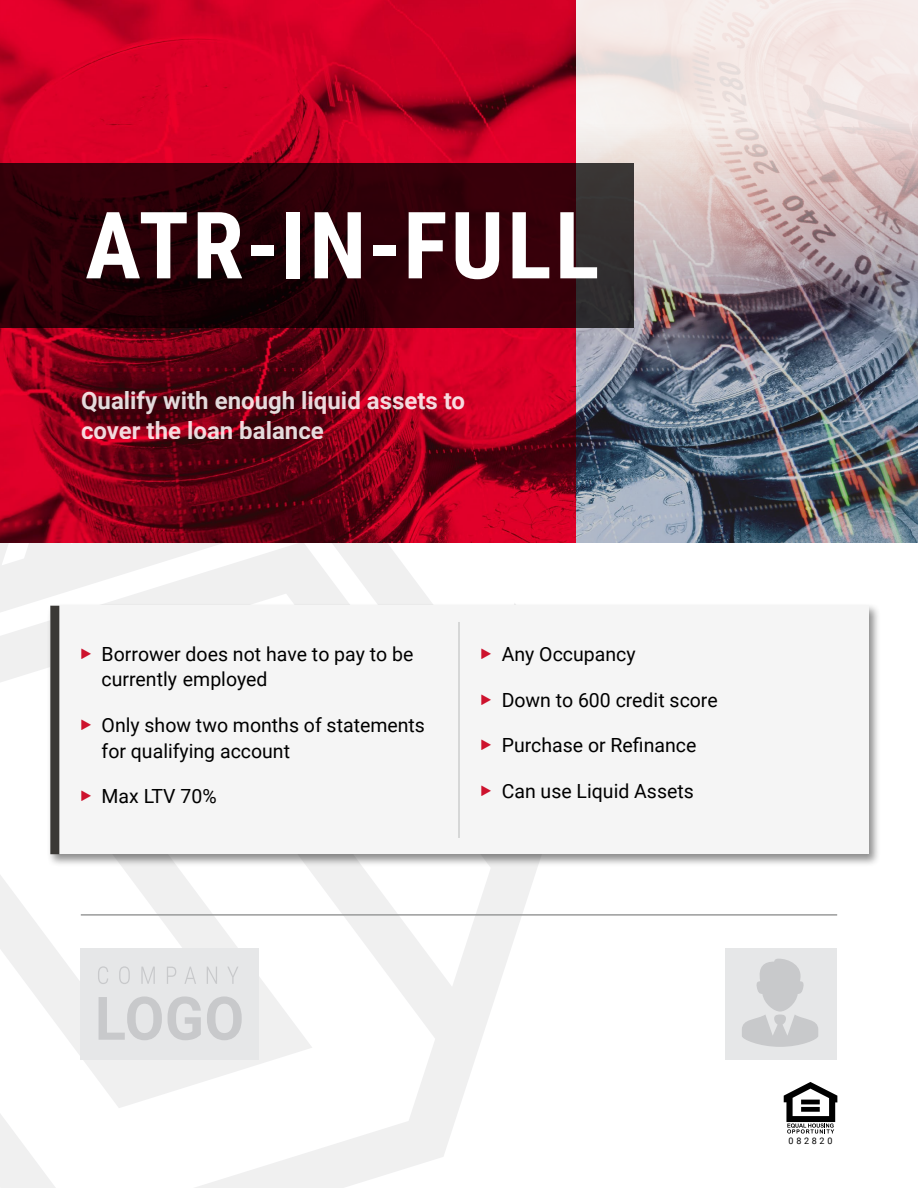
<style>
.page{position:relative;width:918px;height:1188px;background:#fff}
.page>*{position:absolute;margin:0;border:0;box-sizing:border-box;transform-origin:0 0}
.t1{font:700 93px "Roboto Condensed";letter-spacing:.035em;color:#fff}
.t2{font:700 24px/30px "Roboto";color:#fff}
.t3{font:19.5px/25.5px "Roboto";color:#000}
.t4{font:9px "Roboto";letter-spacing:.3em;color:#000}
</style>
<div class="page">
<svg style="left:0;top:543px;width:537px;height:645px"></svg>
<img style="left:575px;top:0;width:343px;height:543px">
<img style="left:0;top:0;width:575px;height:543px">
<svg style="left:0;top:163px;width:634px;height:165px;fill:#2f0008"></svg>
<div style="left:46px;top:603px;width:835px;height:264px;background:#000;opacity:.45"></div>
<div style="left:50px;top:606px;width:818px;height:248px;background:#f5f5f5"></div>
<hr style="left:459px;top:622px;width:1px;height:216px;background:#b9baba">
<div style="left:50px;top:606px;width:9px;height:248px;background:#3b3936"></div>
<svg style="left:784px;top:1082px;width:53px;height:52px"></svg>
<div style="left:725px;top:948px;width:112px;height:111px;background:#e6e7e8"></div>
<svg style="left:742px;top:959px;width:76px;height:88px"></svg>
<div style="left:81px;top:948px;width:178px;height:111px;background:#e6e7e8"></div>
<svg style="left:99px;top:996px;width:63px;height:44px"></svg>
<svg style="left:168px;top:996px;width:33px;height:44px"></svg>
<svg style="left:207px;top:996px;width:35px;height:44px"></svg>
<svg style="left:98px;top:966px;width:10px;height:18px"></svg>
<svg style="left:119px;top:966px;width:11px;height:18px"></svg>
<svg style="left:141px;top:967px;width:14px;height:17px"></svg>
<svg style="left:167px;top:967px;width:9px;height:17px"></svg>
<svg style="left:184px;top:967px;width:12px;height:17px"></svg>
<svg style="left:207px;top:967px;width:10px;height:17px"></svg>
<svg style="left:228px;top:967px;width:10px;height:17px"></svg>
<hr style="left:81px;top:914px;width:756px;height:2px;background:#9a9b9b">
<h1 class="t1" style="left:85px;top:180px;width:516px">ATR-IN-FULL</h1>
<p class="t2" style="left:81px;top:384px;width:386px">Qualify with enough liquid assets to cover the loan balance</p>
<p class="t3" style="left:102px;top:640px;width:313px">Borrower does not have to pay to be currently employed</p>
<p class="t3" style="left:102px;top:712px;width:325px">Only show two months of statements for qualifying account</p>
<p class="t3" style="left:102px;top:783px;width:117px">Max LTV 70%</p>
<p class="t3" style="left:502px;top:640px;width:135px">Any Occupancy</p>
<p class="t3" style="left:502px;top:686px;width:217px">Down to 600 credit score</p>
<p class="t3" style="left:502px;top:732px;width:196px">Purchase or Refinance</p>
<p class="t3" style="left:502px;top:778px;width:194px">Can use Liquid Assets</p>
<p class="t4" style="left:789px;top:1134px;width:45px">082820</p>
</div>
